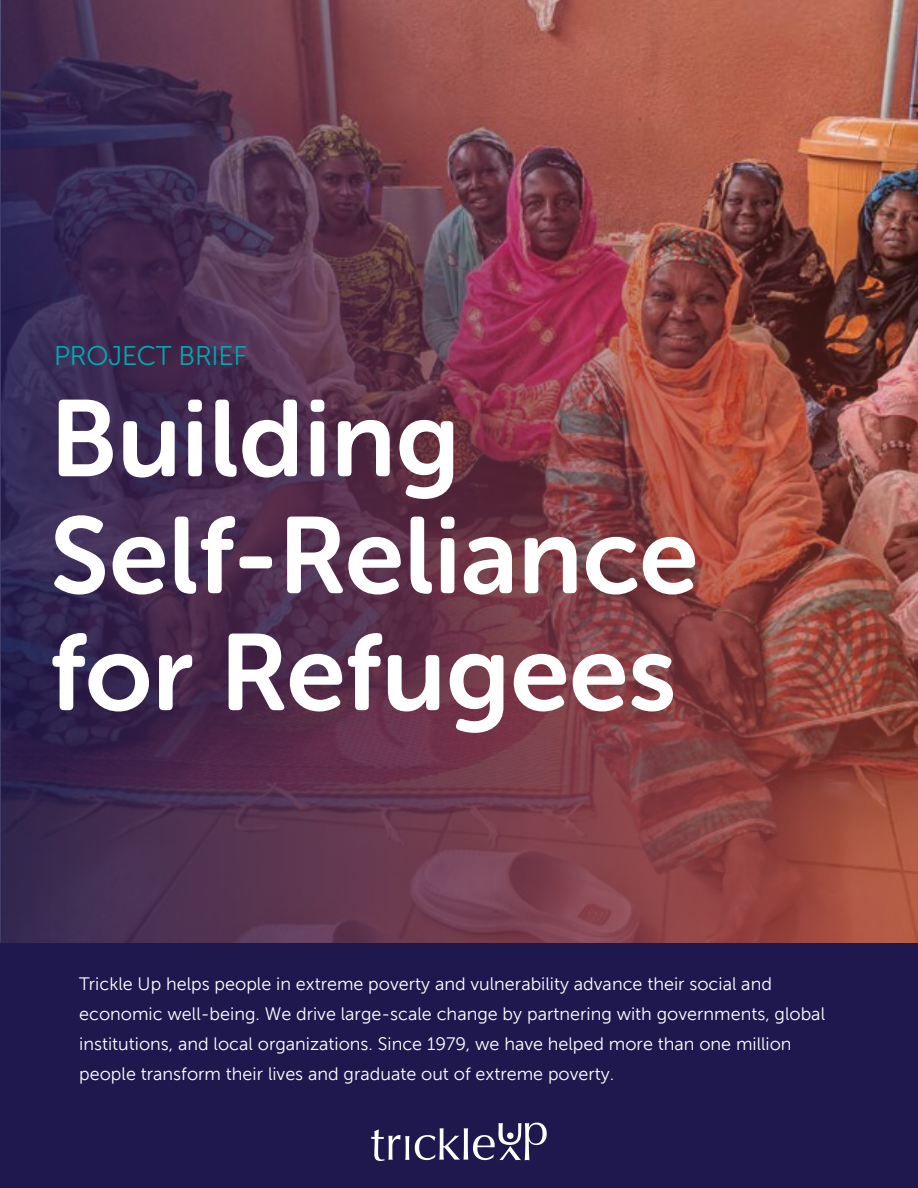
<style>
.page{position:relative;width:918px;height:1188px;background:#fff}
.page>*{position:absolute;margin:0;border:0;box-sizing:border-box;transform-origin:0 0}
.t1{font:108px/117px "Museo Sans Rounded 700";color:#fff}
.t2{font:27px "Museo Sans Rounded 300";color:#00aab0}
.t3{font:18px/30px "Museo Sans 300";color:#fff}
</style>
<div class="page">
<img style="left:0;top:0;width:918px;height:943px">
<div style="left:0;top:943px;width:918px;height:245px;background:#1e184e"></div>
<svg style="left:371px;top:1129px;width:38px;height:32px"></svg>
<svg style="left:415px;top:1123px;width:132px;height:37px"></svg>
<h2 class="t2" style="left:54px;top:341px;width:194px">PROJECT BRIEF</h2>
<h1 class="t1" style="left:50px;top:381px;width:650px">Building<br>Self-Reliance for Refugees</h1>
<p class="t3" style="left:79px;top:969px;width:747px">Trickle Up helps people in extreme poverty and vulnerability advance their social and economic well-being. We drive large-scale change by partnering with governments, global institutions, and local organizations. Since 1979, we have helped more than one million people transform their lives and graduate out of extreme poverty.</p>
</div>
